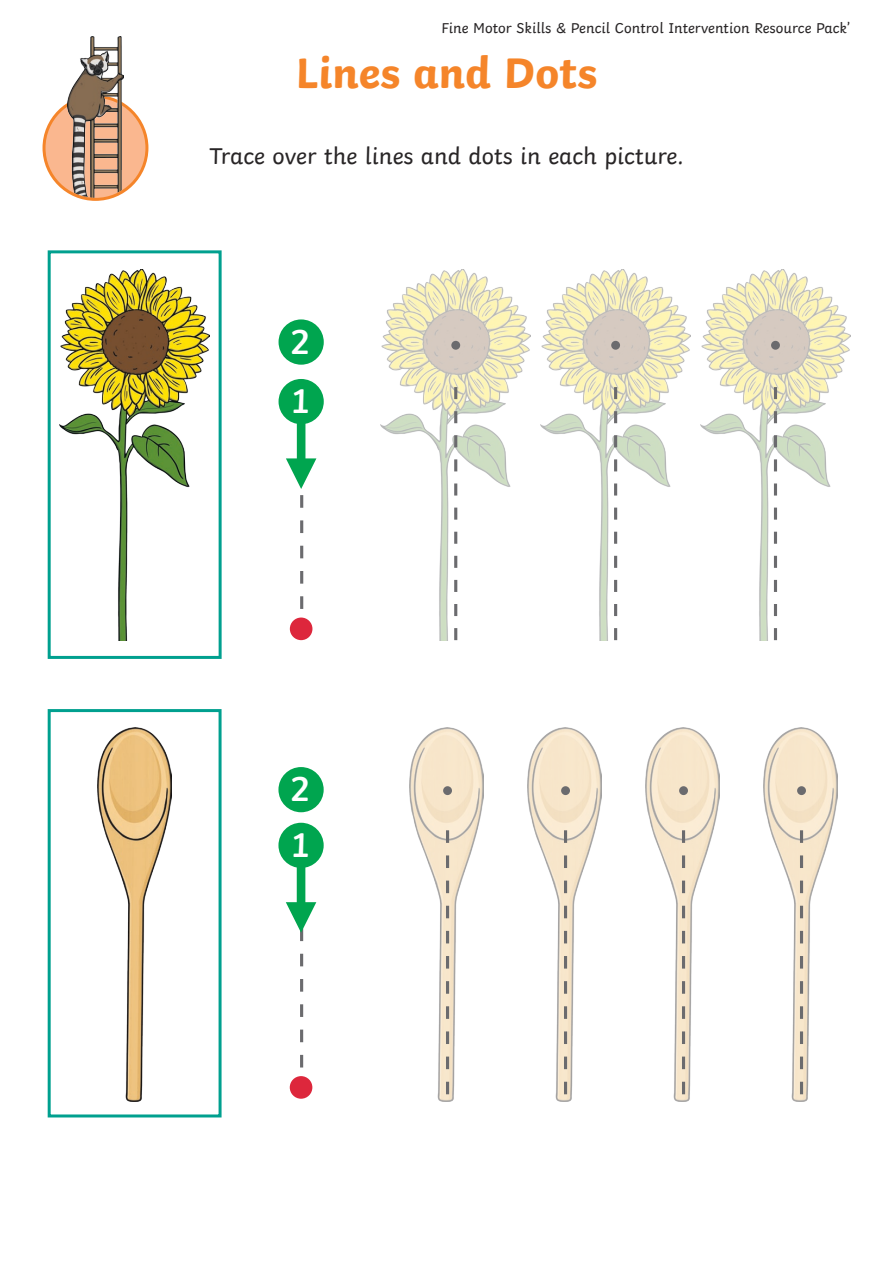
<style>
.page{position:relative;width:893px;height:1263px;background:#fff}
.page>*{position:absolute;margin:0;border:0;box-sizing:border-box;transform-origin:0 0}
.Heading_1{font:700 45px "Twinkl";color:#f5852a}
.Heading_4{font:600 36.3px "Twinkl";color:#fff}
.KS1_Body_Copy{font:24px "Twinkl";color:#282526}
.t1{font:15px "Twinkl";color:#282526}
</style>
<div class="page">
<div style="left:44px;top:96px;width:103px;height:103px;background:#fab78f;border-radius:50%"></div>
<img style="left:68px;top:169px;width:55px;height:29px">
<div style="left:43px;top:95px;width:105px;height:106px;border:3px solid #f5852a;border-radius:50%"></div>
<img style="left:68px;top:36px;width:55px;height:133px">
<div style="left:48px;top:250px;width:174px;height:409px;border:3px solid #00a08f"></div>
<img style="left:60px;top:269px;width:150px;height:371px">
<img style="left:381px;top:269px;width:150px;height:371px">
<svg style="left:454px;top:387px;width:3px;height:253px"></svg>
<div style="left:451px;top:341px;width:9px;height:9px;background:#6b6b6e;border-radius:50%"></div>
<img style="left:541px;top:269px;width:150px;height:371px">
<svg style="left:614px;top:387px;width:3px;height:253px"></svg>
<div style="left:611px;top:341px;width:9px;height:9px;background:#6b6b6e;border-radius:50%"></div>
<img style="left:700px;top:269px;width:150px;height:371px">
<svg style="left:774px;top:387px;width:3px;height:253px"></svg>
<div style="left:771px;top:341px;width:9px;height:9px;background:#6b6b6e;border-radius:50%"></div>
<div style="left:290px;top:617px;width:22px;height:23px;background:#dd273c;border-radius:50%"></div>
<div style="left:279px;top:379px;width:45px;height:45px;background:#00a54f;border-radius:50%"></div>
<svg style="left:286px;top:418px;width:30px;height:216px"></svg>
<div style="left:279px;top:319px;width:45px;height:46px;background:#00a54f;border-radius:50%"></div>
<div style="left:48px;top:709px;width:174px;height:408px;border:3px solid #00a08f"></div>
<div style="left:290px;top:1076px;width:22px;height:23px;background:#dd273c;border-radius:50%"></div>
<div style="left:278px;top:823px;width:46px;height:45px;background:#00a54f;border-radius:50%"></div>
<svg style="left:286px;top:862px;width:30px;height:231px"></svg>
<div style="left:278px;top:767px;width:46px;height:45px;background:#00a54f;border-radius:50%"></div>
<img style="left:98px;top:728px;width:74px;height:373px">
<img style="left:409px;top:728px;width:75px;height:373px">
<svg style="left:446px;top:830px;width:3px;height:264px"></svg>
<div style="left:443px;top:786px;width:9px;height:9px;background:#6b6b6e;border-radius:50%"></div>
<img style="left:527px;top:728px;width:75px;height:373px">
<svg style="left:564px;top:830px;width:3px;height:264px"></svg>
<div style="left:561px;top:786px;width:9px;height:9px;background:#6b6b6e;border-radius:50%"></div>
<img style="left:645px;top:728px;width:75px;height:373px">
<svg style="left:682px;top:830px;width:3px;height:264px"></svg>
<div style="left:679px;top:786px;width:9px;height:9px;background:#6b6b6e;border-radius:50%"></div>
<img style="left:763px;top:728px;width:74px;height:373px">
<svg style="left:800px;top:830px;width:3px;height:264px"></svg>
<div style="left:797px;top:786px;width:9px;height:9px;background:#6b6b6e;border-radius:50%"></div>
<p class="t1" style="left:441px;top:16px;width:411px">Fine Motor Skills &amp; Pencil Control Intervention Resource Pack’</p>
<p class="Heading_1" style="left:296px;top:36px;width:303px">Lines and Dots</p>
<p class="KS1_Body_Copy" style="left:209px;top:137px;width:476px">Trace over the lines and dots in each picture.</p>
<p class="Heading_4" style="left:289px;top:313px;width:23px">2</p>
<p class="Heading_4" style="left:289px;top:372px;width:23px">1</p>
<p class="Heading_4" style="left:289px;top:760px;width:23px">2</p>
<p class="Heading_4" style="left:289px;top:816px;width:23px">1</p>
</div>
